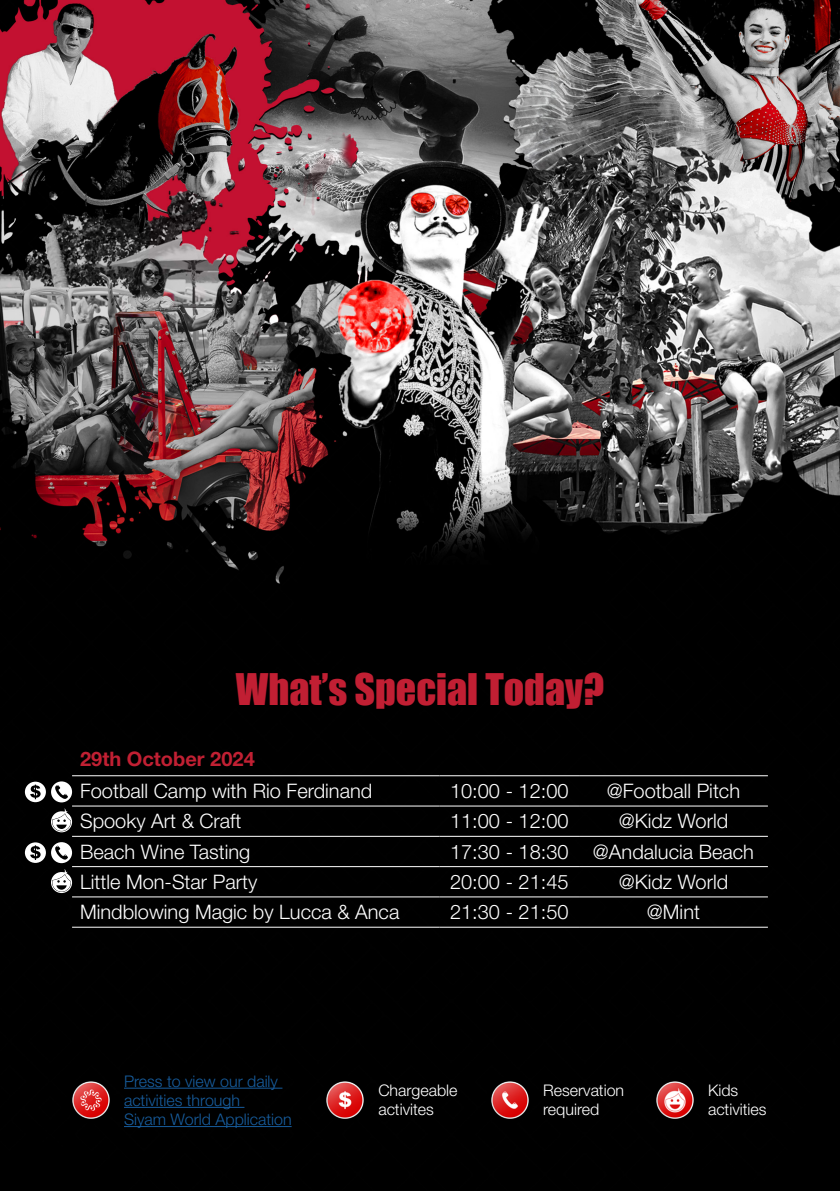
<style>
.page{position:relative;width:840px;height:1191px;background:#fff}
.page>*{position:absolute;margin:0;border:0;box-sizing:border-box;transform-origin:0 0}
.t1{font:40px "Impact";color:#c11f33}
.t2{font:300 20px "Helvetica Neue LT Std";color:#fff}
.t3{font:700 20px "Helvetica Neue LT Std";color:#c12033}
.t4{font:300 16px/19.2px "Helvetica Neue LT Std";color:#175d9e}
.t5{font:300 16px "Helvetica Neue LT Std";color:#fff}
</style>
<div class="page">
<img style="left:0;top:0;width:839px;height:1191px">
<hr style="left:124px;top:1087px;width:158px;height:1px;background:#175d9e">
<hr style="left:124px;top:1107px;width:120px;height:1px;background:#175d9e">
<hr style="left:124px;top:1126px;width:167px;height:1px;background:#175d9e">
<hr style="left:72px;top:775px;width:367px;height:1px;background:#fff">
<hr style="left:439px;top:775px;width:139px;height:1px;background:#fff">
<hr style="left:578px;top:775px;width:189px;height:1px;background:#fff">
<hr style="left:72px;top:805px;width:367px;height:1px;background:#fff">
<hr style="left:439px;top:805px;width:139px;height:1px;background:#fff">
<hr style="left:578px;top:805px;width:189px;height:1px;background:#fff">
<hr style="left:72px;top:836px;width:367px;height:1px;background:#fff">
<hr style="left:439px;top:836px;width:139px;height:1px;background:#fff">
<hr style="left:578px;top:836px;width:189px;height:1px;background:#fff">
<hr style="left:72px;top:866px;width:367px;height:1px;background:#fff">
<hr style="left:439px;top:866px;width:139px;height:1px;background:#fff">
<hr style="left:578px;top:866px;width:189px;height:1px;background:#fff">
<hr style="left:72px;top:896px;width:367px;height:1px;background:#fff">
<hr style="left:439px;top:896px;width:139px;height:1px;background:#fff">
<hr style="left:578px;top:896px;width:189px;height:1px;background:#fff">
<hr style="left:72px;top:927px;width:367px;height:1px;background:#fff">
<hr style="left:439px;top:927px;width:139px;height:1px;background:#fff">
<hr style="left:578px;top:927px;width:189px;height:1px;background:#fff">
<svg style="left:25px;top:781px;width:47px;height:21px"></svg>
<svg style="left:25px;top:842px;width:47px;height:21px"></svg>
<img style="left:57px;top:1066px;width:67px;height:67px">
<img style="left:311px;top:1066px;width:67px;height:67px">
<img style="left:476px;top:1066px;width:67px;height:67px">
<img style="left:640px;top:1066px;width:67px;height:67px">
<svg style="left:51px;top:808px;width:21px;height:24px"></svg>
<svg style="left:51px;top:869px;width:21px;height:24px"></svg>
<p class="t1" style="left:236px;top:658px;width:370px">What’s Special Today?</p>
<p class="t3" style="left:80px;top:747px;width:176px">29th October 2024</p>
<p class="t2" style="left:80px;top:778px;width:293px">Football Camp with Rio Ferdinand</p>
<p class="t2" style="left:450px;top:778px;width:120px">10:00 - 12:00</p>
<p class="t2" style="left:606px;top:778px;width:135px">@Football Pitch</p>
<p class="t2" style="left:80px;top:809px;width:163px">Spooky Art &amp; Craft</p>
<p class="t2" style="left:450px;top:809px;width:120px">11:00 - 12:00</p>
<p class="t2" style="left:618px;top:809px;width:111px">@Kidz World</p>
<p class="t2" style="left:80px;top:839px;width:172px">Beach Wine Tasting</p>
<p class="t2" style="left:450px;top:839px;width:120px">17:30 - 18:30</p>
<p class="t2" style="left:592px;top:839px;width:162px">@Andalucia Beach</p>
<p class="t2" style="left:80px;top:869px;width:179px">Little Mon-Star Party</p>
<p class="t2" style="left:450px;top:869px;width:120px">20:00 - 21:45</p>
<p class="t2" style="left:618px;top:869px;width:111px">@Kidz World</p>
<p class="t2" style="left:80px;top:900px;width:320px">Mindblowing Magic by Lucca &amp; Anca</p>
<p class="t2" style="left:450px;top:900px;width:120px">21:30 - 21:50</p>
<p class="t2" style="left:646px;top:900px;width:55px">@Mint</p>
<p class="t4" style="left:124px;top:1071px;width:155px">Press to view our daily activities through</p>
<p class="t4" style="left:124px;top:1109px;width:169px">Siyam World Application</p>
<p class="t5" style="left:378px;top:1080px;width:81px">Chargeable</p>
<p class="t5" style="left:378px;top:1099px;width:57px">activites</p>
<p class="t5" style="left:543px;top:1080px;width:82px">Reservation</p>
<p class="t5" style="left:543px;top:1099px;width:58px">required</p>
<p class="t5" style="left:707px;top:1080px;width:32px">Kids</p>
<p class="t5" style="left:707px;top:1099px;width:60px">activities</p>
</div>
